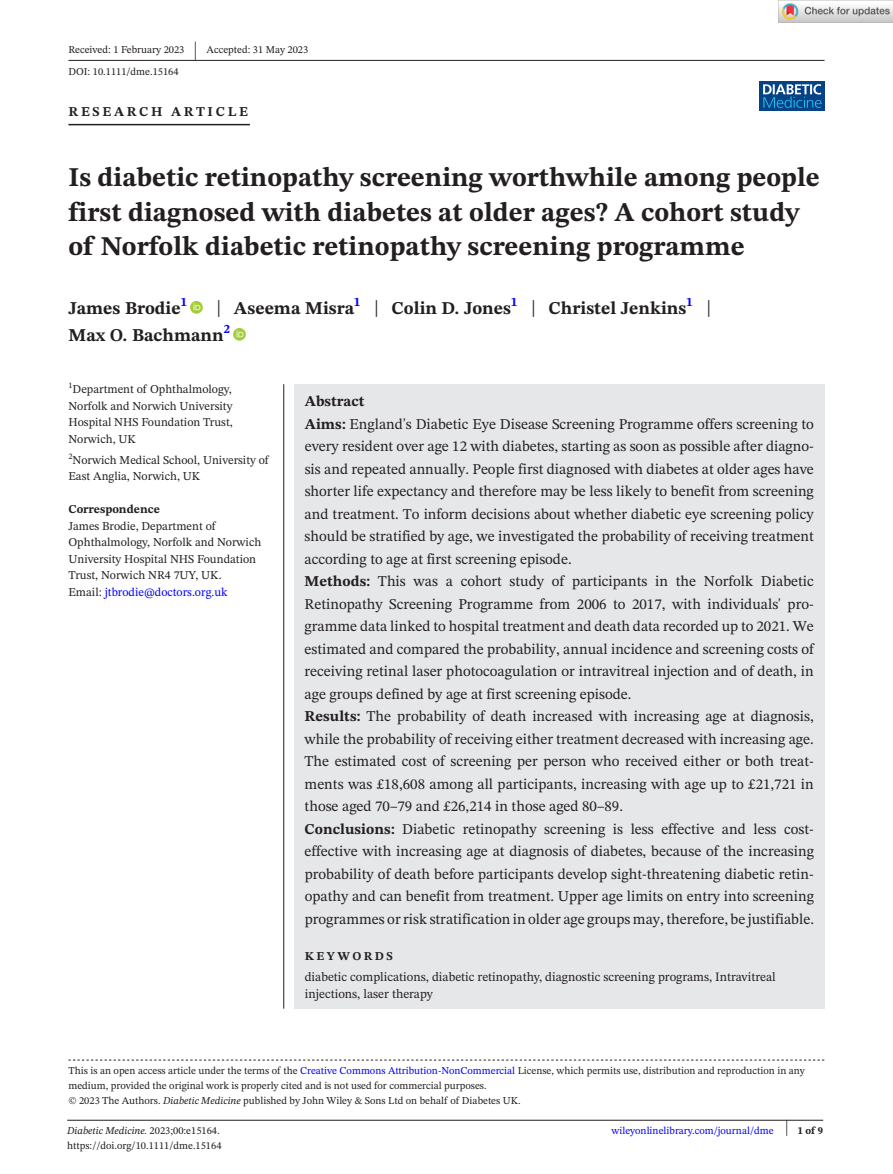
<style>
.page{position:relative;width:893px;height:1174px;background:#fff}
.page>*{position:absolute;margin:0;border:0;box-sizing:border-box;transform-origin:0 0}
.t1{font:700 27px/34.5px "STIX Two Text";color:#231f20}
.t2{font:25.65px "STIX Two Text";color:#231f20;scale:.49 1}
.t3{font:700 18px/27px "STIX Two Text";color:#231f20}
.t4{font:15px/22.5px "STIX Two Text";color:#231f20}
.t5{font:700 13.5px "STIX Two Text";letter-spacing:.2em;color:#231f20}
.t6{font:12.75px/17.2px "STIX Two Text";color:#231f20}
.t7{font:12px/16.5px "STIX Two Text";color:#231f20}
.t8{font:700 12px "STIX Two Text";color:#231f20}
.t9{font:700 12px "STIX Two Text";letter-spacing:.2em;color:#231f20}
.t10{font:10.5px/15px "STIX Two Text";color:#231f20}
.t11{font:10.5px "STIX Two Text";color:#00f}
.t12{font:italic 10.5px "STIX Two Text";color:#231f20}
.t13{font:700 10.5px "STIX Two Text";color:#231f20}
.s1{font-weight:400;font-size:23.4px}
.s2{color:#00f}
.s3{font-weight:700}
.s4{font-style:italic}
.s5{font-style:normal}
.s6{font-weight:400;font-size:22.2px}
</style>
<div class="page">
<hr style="left:67px;top:1119px;width:756px;height:1px;background:#231f20">
<div style="left:759px;top:81px;width:65px;height:30px;background:#054286"></div>
<svg style="left:763px;top:84px;width:59px;height:24px"></svg>
<hr style="left:68px;top:60px;width:756px;height:1px;background:#231f20">
<hr style="left:68px;top:124px;width:182px;height:1px;background:#231f20">
<svg style="left:190px;top:301px;width:13px;height:13px"></svg>
<svg style="left:193px;top:303px;width:7px;height:7px"></svg>
<svg style="left:233px;top:328px;width:13px;height:13px"></svg>
<svg style="left:236px;top:330px;width:7px;height:7px"></svg>
<svg style="left:68px;top:1059px;width:756px;height:1px"></svg>
<div style="left:294px;top:384px;width:530px;height:624px;background:#e6e7e9"></div>
<hr style="left:283px;top:384px;width:1px;height:624px;background:#231f20">
<img style="left:779px;top:0;width:114px;height:23px">
<p class="t10" style="left:68px;top:42px;width:118px">Received: 1 February 2023</p>
<h2 class="t2" style="left:194px;top:32px;width:8px">|</h2>
<p class="t10" style="left:207px;top:42px;width:103px">Accepted: 31 May 2023</p>
<p class="t10" style="left:68px;top:64px;width:112px">DOI: 10.1111/dme.15164</p>
<p class="t5" style="left:68px;top:101px;width:181px">RESEARCH ARTICLE</p>
<h1 class="t1" style="left:68px;top:161px;width:753px">Is diabetic retinopathy screening worthwhile among people first diagnosed with diabetes at older ages? A cohort study of Norfolk diabetic retinopathy screening programme</h1>
<p class="t3" style="left:68px;top:295px;width:120px">James Brodie<sup>1</sup></p>
<p class="t3" style="left:68px;top:295px;width:644px;text-indent:148px"><span class="s1">|</span> Aseema Misra<sup>1</sup> <span class="s1">|</span> Colin D. Jones<sup>1</sup> <span class="s1">|</span> Christel Jenkins<sup>1</sup> <span class="s1">|<br></span>Max O. Bachmann<sup>2</sup></p>
<p class="t7" style="left:68px;top:381px;width:166px;text-align:justify"><sup>1</sup>Department of Ophthalmology, Norfolk and Norwich University Hospital NHS Foundation Trust, Norwich, UK</p>
<p class="t7" style="left:68px;top:451px;width:202px"><sup>2</sup>Norwich Medical School, University of<br>East Anglia, Norwich, UK</p>
<p class="t8" style="left:68px;top:501px;width:93px">Correspondence</p>
<p class="t7" style="left:68px;top:517px;width:194px">James Brodie, Department of<br>Ophthalmology, Norfolk and Norwich<br>University Hospital NHS Foundation<br>Trust, Norwich NR4 7UY, UK.<br>Email: <span class="s2">jtbrodie@doctors.org.uk</span></p>
<p class="t4" style="left:304px;top:390px;width:511px"><span class="s3">Abstract<br>Aims:</span> England's Diabetic Eye Disease Screening Programme offers screening to every resident over age 12 with diabetes, starting as soon as possible after diagno&shy;sis and repeated annually. People first diagnosed with diabetes at older ages have shorter life expectancy and therefore may be less likely to benefit from screening and treatment. To inform decisions about whether diabetic eye screening policy should be stratified by age, we investigated the probability of receiving treatment according to age at first screening episode.<br><span class="s3">Methods:</span> This was a cohort study of participants in the Norfolk Diabetic Retinopathy Screening Programme from 2006 to 2017, with individuals' pro&shy;gramme data linked to hospital treatment and death data recorded up to 2021. We estimated and compared the probability, annual incidence and screening costs of receiving retinal laser photocoagulation or intravitreal injection and of death, in age groups defined by age at first screening episode.<br><span class="s3">Results:</span> The probability of death increased with increasing age at diagnosis, while the probability of receiving either treatment decreased with increasing age.<br>The estimated cost of screening per person who received either or both treat&shy;ments was £18,608 among all participants, increasing with age up to £21,721 in those aged 70–79 and £26,214 in those aged 80–89.<br><span class="s3">Conclusions:</span> Diabetic retinopathy screening is less effective and less cost&shy;effective with increasing age at diagnosis of diabetes, because of the increasing probability of death before participants develop sight-threatening diabetic retin&shy;opathy and can benefit from treatment. Upper age limits on entry into screening programmes or risk stratification in older age groups may, therefore, be justifiable.</p>
<p class="t9" style="left:305px;top:947px;width:90px">KEYWORDS</p>
<p class="t6" style="left:305px;top:968px;width:472px">diabetic complications, diabetic retinopathy, diagnostic screening programs, Intravitreal injections, laser therapy</p>
<p class="t10" style="left:68px;top:1063px;width:738px">This is an open access article under the terms of the <span class="s2">Creative Commons Attribution-NonCommercial</span> License, which permits use, distribution and reproduction in any medium, provided the original work is properly cited and is not used for commercial purposes.<br>© 2023 The Authors. <span class="s4">Diabetic Medicine</span> published by John Wiley &amp; Sons Ltd on behalf of Diabetes UK.</p>
<p class="t12" style="left:67px;top:1123px;width:154px">Diabetic Medicine. <span class="s5">2023;00:e15164.</span></p>
<p class="t13" style="left:785px;top:1123px;width:39px"><span class="s6">|</span> 1 of 9</p>
<p class="t10" style="left:67px;top:1138px;width:156px">https://doi.org/10.1111/dme.15164</p>
<p class="t11" style="left:611px;top:1123px;width:164px">wileyonlinelibrary.com/journal/dme</p>
</div>
